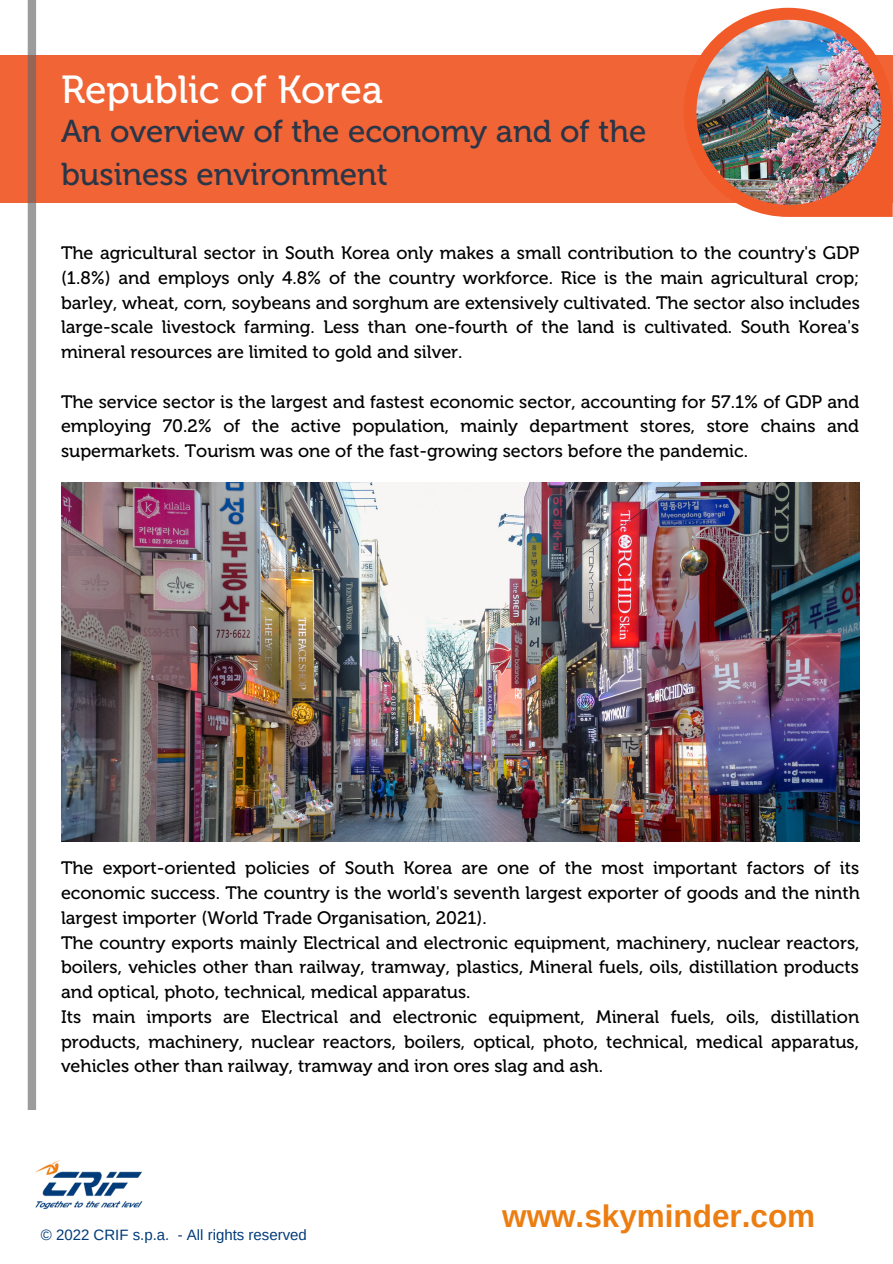
<style>
.page{position:relative;width:893px;height:1264px;background:#fff}
.page>*{position:absolute;margin:0;border:0;box-sizing:border-box;transform-origin:0 0}
.t1{font:39px "Museo 500";color:#fff}
.t2{font:31.5px/43.5px "Museo 500";color:#2a3647}
.t3{font:700 31.5px "Arimo";color:#ec7d11}
.t4{font:18px/24.8px "Museo 500";color:#000;text-align:justify}
.t5{font:15px "Arimo";color:#003b79}
</style>
<div class="page">
<div style="left:0;top:56px;width:892px;height:147px;background:#f16436"></div>
<svg style="left:28px;top:0;width:8px;height:1109px"></svg>
<svg style="left:683px;top:8px;width:209px;height:209px"></svg>
<img style="left:696px;top:20px;width:185px;height:185px;border-radius:50%">
<img style="left:35px;top:1160px;width:108px;height:49px">
<img style="left:61px;top:482px;width:798px;height:359px">
<h1 class="t1" style="left:61px;top:66px;width:323px">Republic of Korea</h1>
<h2 class="t2" style="left:61px;top:109px;width:587px">An overview of the economy and of the business environment</h2>
<p class="t4" style="left:61px;top:241px;width:800px">The agricultural sector in South Korea only makes a small contribution to the country's GDP (1.8%) and employs only 4.8% of the country workforce. Rice is the main agricultural crop; barley, wheat, corn, soybeans and sorghum are extensively cultivated. The sector also includes large-scale livestock farming. Less than one-fourth of the land is cultivated. South Korea's mineral resources are limited to gold and silver.</p>
<p class="t4" style="left:61px;top:389px;width:799px">The service sector is the largest and fastest economic sector, accounting for 57.1% of GDP and employing 70.2% of the active population, mainly department stores, store chains and supermarkets. Tourism was one of the fast-growing sectors before the pandemic.</p>
<p class="t4" style="left:61px;top:856px;width:800px;text-align:left">The export-oriented policies of South Korea are one of the most important factors of its economic success. The country is the world's seventh largest exporter of goods and the ninth largest importer (World Trade Organisation, 2021).<br>The country exports mainly Electrical and electronic equipment, machinery, nuclear reactors, boilers, vehicles other than railway, tramway, plastics, Mineral fuels, oils, distillation products and optical, photo, technical, medical apparatus.<br>Its main imports are Electrical and electronic equipment, Mineral fuels, oils, distillation products, machinery, nuclear reactors, boilers, optical, photo, technical, medical apparatus, vehicles other than railway, tramway and iron ores slag and ash.</p>
<p class="t5" style="left:41px;top:1226px;width:267px">© 2022 CRIF s.p.a. - All rights reserved</p>
<h2 class="t3" style="left:502px;top:1198px;width:314px">www.skyminder.com</h2>
</div>
